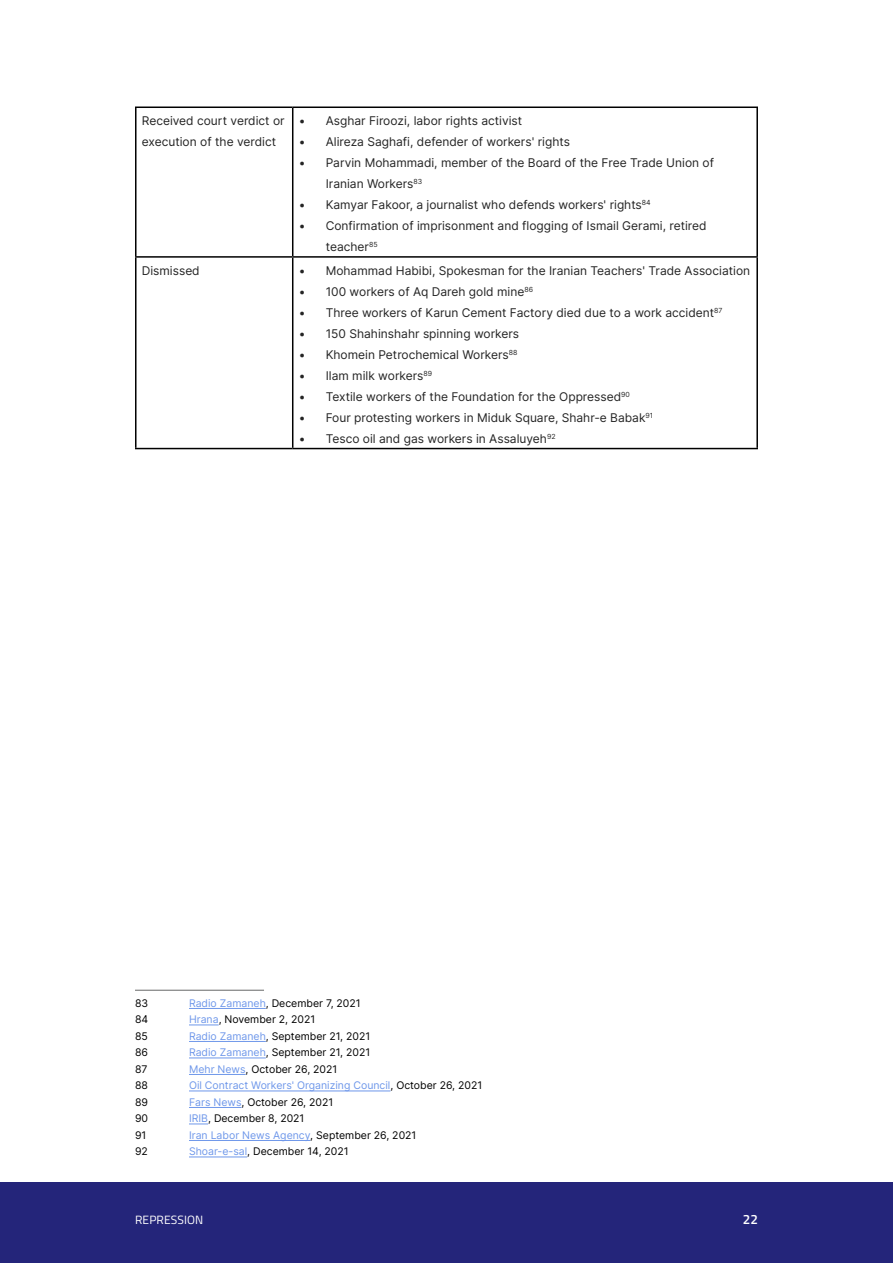
<style>
.page{position:relative;width:893px;height:1263px;background:#fff}
.page>*{position:absolute;margin:0;border:0;box-sizing:border-box;transform-origin:0 0}
.t1{font:600 13.5px "Titillium Web";color:#fff}
.t2{font:12px/21px "Inter";color:#242424}
.t3{font:12px "Titillium Web";color:#fff}
.t4{font:10.5px "Inter";color:#000}
.t5{font:10.5px "Inter";color:#6e97ea}
.s1{color:#6e97ea}
.s2{color:#000}
</style>
<div class="page">
<div style="left:0;top:1182px;width:893px;height:81px;background:#24257a"></div>
<hr style="left:135px;top:107px;width:158px;height:1px;background:#000">
<hr style="left:135px;top:108px;width:1px;height:148px;background:#000">
<hr style="left:293px;top:107px;width:465px;height:1px;background:#000">
<hr style="left:292px;top:108px;width:1px;height:148px;background:#000">
<hr style="left:756px;top:108px;width:2px;height:148px;background:#000">
<hr style="left:135px;top:256px;width:158px;height:2px;background:#000">
<hr style="left:135px;top:258px;width:1px;height:190px;background:#000">
<hr style="left:293px;top:256px;width:465px;height:2px;background:#000">
<hr style="left:292px;top:258px;width:1px;height:190px;background:#000">
<hr style="left:756px;top:258px;width:2px;height:190px;background:#000">
<hr style="left:135px;top:448px;width:158px;height:1px;background:#000">
<hr style="left:293px;top:448px;width:465px;height:1px;background:#000">
<hr style="left:135px;top:990px;width:129px;height:1px;background:#676868">
<hr style="left:189px;top:1008px;width:77px;height:1px;background:#6e97ea">
<hr style="left:189px;top:1024px;width:30px;height:1px;background:#6e97ea">
<hr style="left:189px;top:1041px;width:77px;height:1px;background:#6e97ea">
<hr style="left:189px;top:1057px;width:77px;height:1px;background:#6e97ea">
<hr style="left:189px;top:1074px;width:57px;height:1px;background:#6e97ea">
<hr style="left:189px;top:1090px;width:201px;height:1px;background:#6e97ea">
<hr style="left:189px;top:1107px;width:52px;height:1px;background:#6e97ea">
<svg style="left:189px;top:1123px;width:19px;height:1px"></svg>
<hr style="left:189px;top:1140px;width:121px;height:1px;background:#6e97ea">
<hr style="left:189px;top:1156px;width:58px;height:1px;background:#6e97ea">
<p class="t2" style="left:142px;top:110px;width:144px">Received court verdict or execution of the verdict</p>
<p class="t2" style="left:299px;top:110px;width:225px">• Asghar Firoozi, labor rights activist</p>
<p class="t2" style="left:299px;top:131px;width:273px">• Alireza Saghafi, defender of workers' rights</p>
<p class="t2" style="left:326px;top:152px;width:390px;text-indent:-27px">• Parvin Mohammadi, member of the Board of the Free Trade Union of<br>Iranian Workers<sup>83</sup></p>
<p class="t2" style="left:299px;top:194px;width:353px">• Kamyar Fakoor, a journalist who defends workers' rights<sup>84</sup></p>
<p class="t2" style="left:326px;top:215px;width:382px;text-indent:-27px">• Confirmation of imprisonment and flogging of Ismail Gerami, retired teacher<sup>85</sup></p>
<p class="t2" style="left:142px;top:259px;width:60px">Dismissed</p>
<p class="t2" style="left:299px;top:259px;width:453px">• Mohammad Habibi, Spokesman for the Iranian Teachers' Trade Association</p>
<p class="t2" style="left:299px;top:280px;width:236px">• 100 workers of Aq Dareh gold mine<sup>86</sup></p>
<p class="t2" style="left:299px;top:301px;width:425px">• Three workers of Karun Cement Factory died due to a work accident<sup>87</sup></p>
<p class="t2" style="left:299px;top:322px;width:222px">• 150 Shahinshahr spinning workers</p>
<p class="t2" style="left:299px;top:343px;width:220px">• Khomein Petrochemical Workers<sup>88</sup></p>
<p class="t2" style="left:299px;top:364px;width:135px">• Ilam milk workers<sup>89</sup></p>
<p class="t2" style="left:299px;top:385px;width:333px">• Textile workers of the Foundation for the Oppressed<sup>90</sup></p>
<p class="t2" style="left:299px;top:406px;width:356px">• Four protesting workers in Miduk Square, Shahr-e Babak<sup>91</sup></p>
<p class="t2" style="left:299px;top:427px;width:258px">• Tesco oil and gas workers in Assaluyeh<sup>92</sup></p>
<p class="t4" style="left:135px;top:995px;width:15px">83</p>
<p class="t4" style="left:189px;top:995px;width:173px"><span class="s1">Radio Zamaneh</span>, December 7, 2021</p>
<p class="t4" style="left:135px;top:1012px;width:15px">84</p>
<p class="t4" style="left:189px;top:1012px;width:128px"><span class="s1">Hrana</span>, November 2, 2021</p>
<p class="t4" style="left:135px;top:1028px;width:14px">85</p>
<p class="t4" style="left:189px;top:1028px;width:183px"><span class="s1">Radio Zamaneh</span>, September 21, 2021</p>
<p class="t4" style="left:135px;top:1045px;width:15px">86</p>
<p class="t4" style="left:189px;top:1045px;width:183px"><span class="s1">Radio Zamaneh</span>, September 21, 2021</p>
<p class="t4" style="left:135px;top:1061px;width:14px">87</p>
<p class="t4" style="left:189px;top:1061px;width:150px"><span class="s1">Mehr News</span>, October 26, 2021</p>
<p class="t4" style="left:135px;top:1078px;width:14px">88</p>
<p class="t5" style="left:189px;top:1078px;width:295px">Oil Contract Workers' Organizing Council<span class="s2">, October 26, 2021</span></p>
<p class="t4" style="left:135px;top:1094px;width:15px">89</p>
<p class="t4" style="left:189px;top:1094px;width:146px"><span class="s1">Fars News</span>, October 26, 2021</p>
<p class="t4" style="left:135px;top:1111px;width:15px">90</p>
<p class="t4" style="left:189px;top:1111px;width:117px"><span class="s1">IRIB</span>, December 8, 2021</p>
<p class="t4" style="left:135px;top:1127px;width:13px">91</p>
<p class="t5" style="left:189px;top:1127px;width:229px">Iran Labor News Agency<span class="s2">, September 26, 2021</span></p>
<p class="t4" style="left:135px;top:1144px;width:14px">92</p>
<p class="t4" style="left:189px;top:1144px;width:161px"><span class="s1">Shoar-e-sal</span>, December 14, 2021</p>
<p class="t3" style="left:135px;top:1211px;width:16px">REPRESSION</p>
<p class="t1" style="left:743px;top:1209px;width:17px">22</p>
</div>
